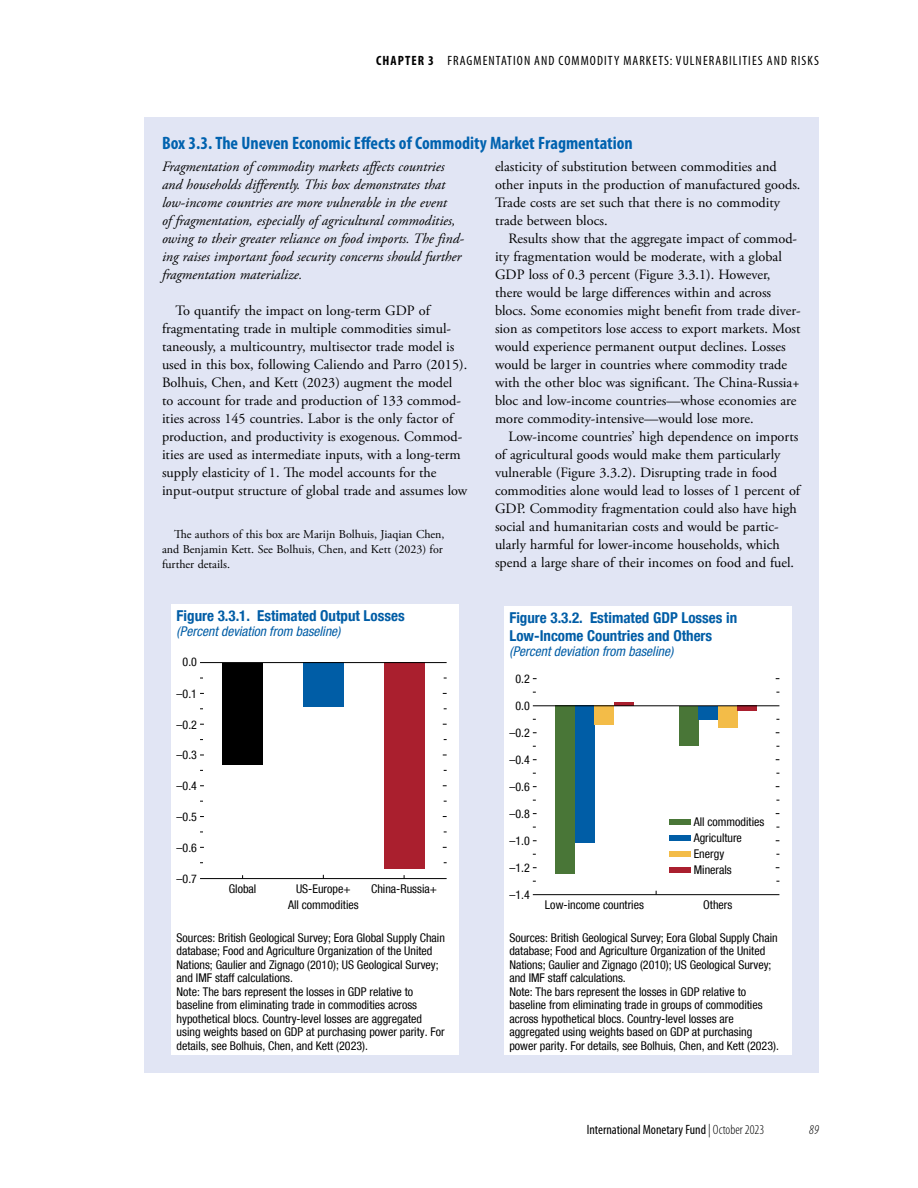
<style>
.page{position:relative;width:918px;height:1188px;background:#fff}
.page>*{position:absolute;margin:0;border:0;box-sizing:border-box;transform-origin:0 0}
.t1{font:700 condensed 18px "Myriad Pro";color:#0062af}
.t2{font:700 condensed 15px/18px "Helvetica Neue LT Com";color:#005da6}
.t3{font:14.25px/18px "Adobe Garamond Pro";color:#000}
.t4{font:italic 14.25px/18px "Adobe Garamond Pro";color:#000}
.t5{font:condensed 13.5px "Myriad Pro";color:#000}
.t6{font:italic condensed 13.5px "Helvetica Neue LT Com";color:#005da6}
.t7{font:700 condensed 13.5px "Myriad Pro";letter-spacing:.08em;color:#000}
.t8{font:italic 300 condensed 13.5px "Myriad Pro";color:#000}
.t9{font:condensed 12px/13.5px "Helvetica Neue LT Com";color:#000}
.t10{font:12px/15px "Adobe Garamond Pro";color:#000}
.s1{font-weight:400}
.s2{font-weight:300}
</style>
<div class="page">
<div style="left:144px;top:117px;width:675px;height:955px;background:#e1e5f4"></div>
<div style="left:171px;top:604px;width:288px;height:450px;background:#fff"></div>
<div style="left:222px;top:663px;width:41px;height:102px;background:#000"></div>
<div style="left:303px;top:663px;width:41px;height:44px;background:#005da6"></div>
<div style="left:384px;top:663px;width:40px;height:206px;background:#aa1f2e"></div>
<hr style="left:200px;top:662px;width:247px;height:1px;background:#000">
<hr style="left:200px;top:878px;width:247px;height:1px;background:#000">
<div style="left:504px;top:606px;width:288px;height:448px;background:#fff"></div>
<div style="left:555px;top:706px;width:20px;height:168px;background:#497637"></div>
<div style="left:575px;top:706px;width:19px;height:137px;background:#005da6"></div>
<div style="left:594px;top:706px;width:20px;height:19px;background:#f3bc48"></div>
<svg style="left:614px;top:702px;width:19px;height:4px"></svg>
<div style="left:679px;top:706px;width:19px;height:40px;background:#497637"></div>
<div style="left:698px;top:706px;width:20px;height:13px;background:#005da6"></div>
<div style="left:718px;top:706px;width:19px;height:22px;background:#f3bc48"></div>
<div style="left:737px;top:706px;width:20px;height:5px;background:#aa1f2e"></div>
<hr style="left:533px;top:706px;width:246px;height:1px;background:#000">
<hr style="left:533px;top:894px;width:246px;height:1px;background:#000">
<div style="left:669px;top:819px;width:21px;height:6px;background:#497637"></div>
<div style="left:669px;top:835px;width:21px;height:6px;background:#005da6"></div>
<div style="left:669px;top:851px;width:22px;height:6px;background:#f3bc48"></div>
<div style="left:669px;top:868px;width:22px;height:5px;background:#aa1f2e"></div>
<p class="t7" style="left:376px;top:53px;width:106px">CHAPTER 3 <span class="s1">FRAGMENT</span></p>
<p class="t5" style="left:501px;top:53px;width:13px">ATION</p>
<p class="t5" style="left:534px;top:53px;width:39px">AND COMMODIT</p>
<p class="t5" style="left:614px;top:53px;width:33px">Y MARKET</p>
<p class="t5" style="left:664px;top:53px;width:20px">S: VULNER</p>
<p class="t5" style="left:716px;top:53px;width:20px">ABILITIE</p>
<p class="t5" style="left:758px;top:53px;width:62px">S AND RISKS</p>
<p class="t1" style="left:162px;top:133px;width:472px">Box 3.3. The Uneven Economic Effects of Commodity Market Fragmentation</p>
<p class="t4" style="left:162px;top:158px;width:304px">Fragmentation of commodity markets affects countries and households differently. This box demonstrates that low-income countries are more vulnerable in the event<br>of fragmentation, especially of agricultural commodities, owing to their greater reliance on food imports. The find&shy;ing raises important food security concerns should further fragmentation materialize.</p>
<p class="t3" style="left:162px;top:302px;width:307px;text-indent:13px">To quantify the impact on long-term GDP of fragmentating trade in multiple commodities simul&shy;taneously, a multicountry, multisector trade model is used in this box, following Caliendo and Parro (2015).<br>Bolhuis, Chen, and Kett (2023) augment the model<br>to account for trade and production of 133 commod&shy;ities across 145 countries. Labor is the only factor of production, and productivity is exogenous. Commod&shy;ities are used as intermediate inputs, with a long-term supply elasticity of 1. The model accounts for the input-output structure of global trade and assumes low</p>
<p class="t10" style="left:162px;top:527px;width:284px;text-indent:12px">The authors of this box are Marijn Bolhuis, Jiaqian Chen, and Benjamin Kett. See Bolhuis, Chen, and Kett (2023) for further details.</p>
<p class="t2" style="left:177px;top:606px;width:230px">Figure 3.3.1. Estimated Output Losses</p>
<p class="t6" style="left:177px;top:623px;width:165px">(Percent deviation from baseline)</p>
<p class="t9" style="left:183px;top:655px;width:16px">0.0</p>
<p class="t9" style="left:177px;top:687px;width:22px">–0.1</p>
<p class="t9" style="left:177px;top:717px;width:22px">–0.2</p>
<p class="t9" style="left:177px;top:748px;width:22px">–0.3</p>
<p class="t9" style="left:177px;top:779px;width:22px">–0.4</p>
<p class="t9" style="left:177px;top:810px;width:22px">–0.5</p>
<p class="t9" style="left:177px;top:841px;width:22px">–0.6</p>
<p class="t9" style="left:177px;top:872px;width:22px">–0.7</p>
<p class="t9" style="left:229px;top:882px;width:29px">Global</p>
<p class="t9" style="left:296px;top:882px;width:56px">US-Europe+</p>
<p class="t9" style="left:371px;top:882px;width:67px">China-Russia+</p>
<p class="t9" style="left:288px;top:898px;width:72px">All commodities</p>
<p class="t9" style="left:177px;top:931px;width:270px">Sources: British Geological Survey; Eora Global Supply Chain database; Food and Agriculture Organization of the United Nations; Gaulier and Zignago (2010); US Geological Survey; and IMF staff calculations.<br>Note: The bars represent the losses in GDP relative to baseline from eliminating trade in commodities across hypothetical blocs. Country-level losses are aggregated using weights based on GDP at purchasing power parity. For details, see Bolhuis, Chen, and Kett (2023).</p>
<p class="t3" style="left:495px;top:158px;width:307px">elasticity of substitution between commodities and other inputs in the production of manufactured goods.<br>Trade costs are set such that there is no commodity trade between blocs.</p>
<p class="t3" style="left:495px;top:230px;width:307px;text-indent:13px">Results show that the aggregate impact of commod&shy;ity fragmentation would be moderate, with a global GDP loss of 0.3 percent (Figure 3.3.1). However, there would be large differences within and across blocs. Some economies might benefit from trade diver&shy;sion as competitors lose access to export markets. Most would experience permanent output declines. Losses would be larger in countries where commodity trade with the other bloc was significant. The China-Russia+ bloc and low-income countries—whose economies are more commodity-intensive—would lose more.</p>
<p class="t3" style="left:495px;top:428px;width:307px;text-indent:13px">Low-income countries’ high dependence on imports of agricultural goods would make them particularly vulnerable (Figure 3.3.2). Disrupting trade in food commodities alone would lead to losses of 1 percent of GDP. Commodity fragmentation could also have high social and humanitarian costs and would be partic&shy;ularly harmful for lower-income households, which spend a large share of their incomes on food and fuel.</p>
<p class="t2" style="left:509px;top:609px;width:229px">Figure 3.3.2. Estimated GDP Losses in<br>Low-Income Countries and Others</p>
<p class="t6" style="left:509px;top:643px;width:165px">(Percent deviation from baseline)</p>
<p class="t9" style="left:515px;top:671px;width:16px">0.2</p>
<p class="t9" style="left:515px;top:699px;width:16px">0.0</p>
<p class="t9" style="left:509px;top:726px;width:22px">–0.2</p>
<p class="t9" style="left:509px;top:753px;width:22px">–0.4</p>
<p class="t9" style="left:509px;top:780px;width:22px">–0.6</p>
<p class="t9" style="left:509px;top:807px;width:22px">–0.8</p>
<p class="t9" style="left:509px;top:834px;width:22px">–1.0</p>
<p class="t9" style="left:509px;top:861px;width:22px">–1.2</p>
<p class="t9" style="left:694px;top:814px;width:72px;line-height:16px">All commodities<br>Agriculture<br>Energy<br>Minerals</p>
<p class="t9" style="left:509px;top:888px;width:22px">–1.4</p>
<p class="t9" style="left:545px;top:898px;width:100px">Low-income countries</p>
<p class="t9" style="left:703px;top:898px;width:31px">Others</p>
<p class="t9" style="left:509px;top:931px;width:271px">Sources: British Geological Survey; Eora Global Supply Chain database; Food and Agriculture Organization of the United Nations; Gaulier and Zignago (2010); US Geological Survey; and IMF staff calculations.<br>Note: The bars represent the losses in GDP relative to baseline from eliminating trade in groups of commodities across hypothetical blocs. Country-level losses are aggregated using weights based on GDP at purchasing power parity. For details, see Bolhuis, Chen, and Kett (2023).</p>
<p class="t5" style="left:587px;top:1122px;width:179px">INTERNATIONAL MONETARY FUND <span class="s2">| October 2023</span></p>
<p class="t8" style="left:809px;top:1122px;width:11px">89</p>
</div>
